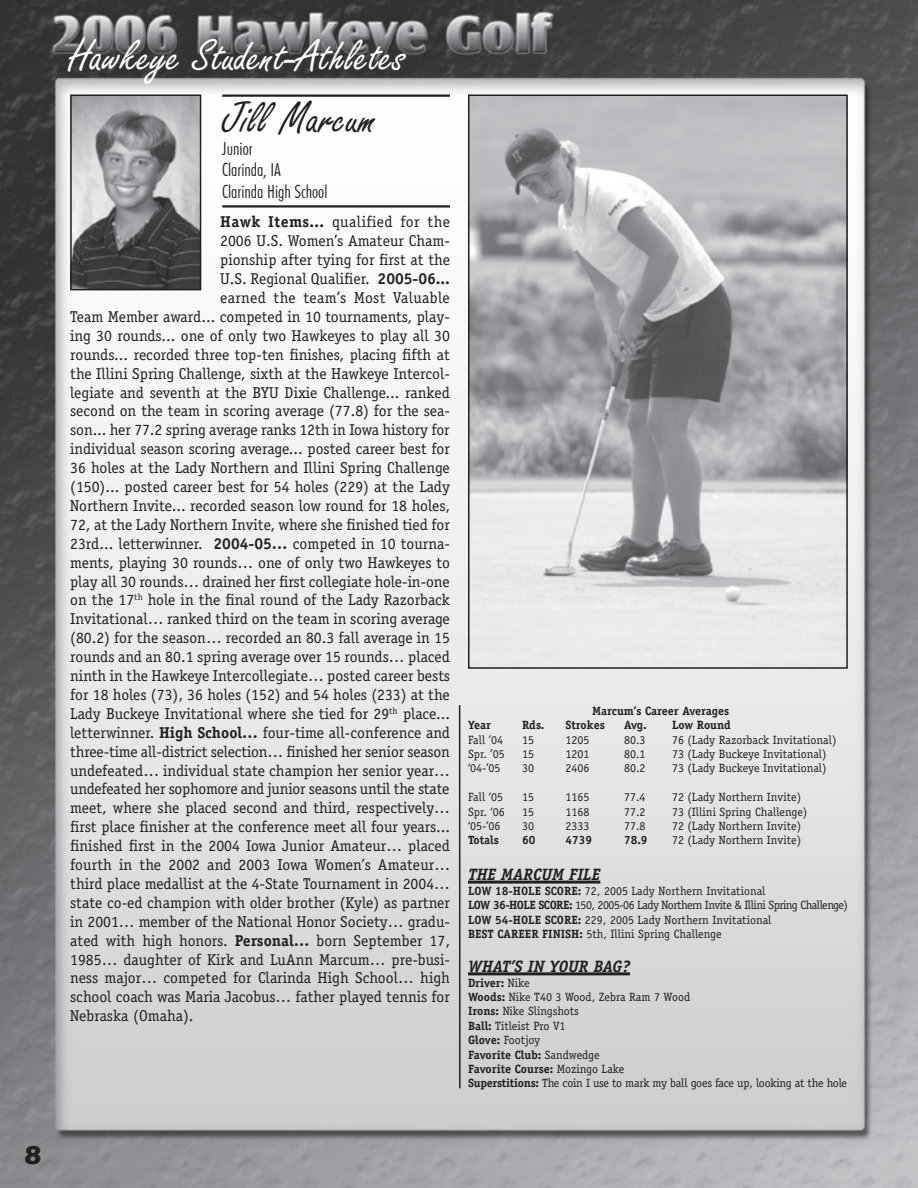
<style>
.page{position:relative;width:918px;height:1188px;background:#fff}
.page>*{position:absolute;margin:0;border:0;box-sizing:border-box;transform-origin:0 0}
.t1{font:48px "Freestyle Script";color:#fff}
.t2{font:47.25px "Freestyle Script";color:#231f20}
.t3{font:700 27px "Eras ITC";color:#231f20}
.t4{font:300 condensed 18px/21.6px "Futura BT";color:#231f20}
.t5{font:italic 700 16.5px "Officina Serif";color:#231f20}
.t6{font:15.75px "Officina Serif";color:#231f20}
.t7{font:15.75px "Officina Serif";letter-spacing:.025em;color:#231f20}
.t8{font:15.75px "Officina Serif";letter-spacing:.02em;color:#231f20}
.t9{font:12px/14.4px "Officina Serif";color:#231f20}
.t10{font:12px/14.4px "Officina Serif";letter-spacing:-.02em;color:#231f20}
.t11{font:700 12px "Officina Serif";color:#231f20}
.s1{font-weight:700}
</style>
<div class="page">
<img style="left:0;top:0;width:918px;height:1188px">
<img style="left:73px;top:97px;width:125px;height:190px">
<div style="left:70px;top:94px;width:131px;height:196px;border:2px solid #231f20"></div>
<hr style="left:468px;top:881px;width:132px;height:3px;background:#231f20">
<hr style="left:468px;top:972px;width:162px;height:3px;background:#231f20">
<hr style="left:222px;top:94px;width:228px;height:3px;background:#231f20">
<hr style="left:222px;top:205px;width:228px;height:3px;background:#231f20">
<img style="left:471px;top:97px;width:374px;height:569px">
<div style="left:468px;top:94px;width:380px;height:575px;border:2px solid #231f20"></div>
<hr style="left:459px;top:705px;width:2px;height:383px;background:#231f20">
<h3 class="t3" style="left:24px;top:1139px;width:19px">8</h3>
<h1 class="t1" style="left:69px;top:30px;width:339px">Hawkeye Student-Athletes</h1>
<h2 class="t2" style="left:222px;top:93px;width:155px">Jill Marcum</h2>
<p class="t4" style="left:222px;top:137px;width:107px">Junior<br>Clarinda, IA<br>Clarinda High School</p>
<p class="t7" style="left:220px;top:213px;width:231px"><span class="s1">Hawk Items...</span> qualified for the</p>
<p class="t6" style="left:220px;top:232px;width:231px">2006 U.S. Women’s Amateur Cham-</p>
<p class="t6" style="left:220px;top:251px;width:231px">pionship after tying for first at the</p>
<p class="t6" style="left:220px;top:270px;width:231px">U.S. Regional Qualifier. <span class="s1">2005-06...</span></p>
<p class="t8" style="left:220px;top:288px;width:231px">earned the team’s Most Valuable</p>
<p class="t6" style="left:70px;top:307px;width:381px">Team Member award... competed in 10 tournaments, play-</p>
<p class="t6" style="left:70px;top:326px;width:381px">ing 30 rounds... one of only two Hawkeyes to play all 30</p>
<p class="t6" style="left:70px;top:345px;width:381px">rounds... recorded three top-ten finishes, placing fifth at</p>
<p class="t6" style="left:70px;top:364px;width:381px">the Illini Spring Challenge, sixth at the Hawkeye Intercol-</p>
<p class="t6" style="left:70px;top:383px;width:381px">legiate and seventh at the BYU Dixie Challenge... ranked</p>
<p class="t6" style="left:70px;top:402px;width:381px">second on the team in scoring average (77.8) for the sea-</p>
<p class="t6" style="left:70px;top:421px;width:381px">son... her 77.2 spring average ranks 12th in Iowa history for</p>
<p class="t6" style="left:70px;top:440px;width:381px">individual season scoring average... posted career best for</p>
<p class="t6" style="left:70px;top:459px;width:381px">36 holes at the Lady Northern and Illini Spring Challenge</p>
<p class="t6" style="left:70px;top:477px;width:381px">(150)... posted career best for 54 holes (229) at the Lady</p>
<p class="t6" style="left:70px;top:496px;width:381px">Northern Invite... recorded season low round for 18 holes,</p>
<p class="t6" style="left:70px;top:515px;width:381px">72, at the Lady Northern Invite, where she finished tied for</p>
<p class="t6" style="left:70px;top:534px;width:381px">23rd... letterwinner. <span class="s1">2004-05…</span> competed in 10 tourna-</p>
<p class="t6" style="left:70px;top:553px;width:381px">ments, playing 30 rounds… one of only two Hawkeyes to</p>
<p class="t6" style="left:70px;top:572px;width:381px">play all 30 rounds… drained her first collegiate hole-in-one</p>
<p class="t6" style="left:70px;top:591px;width:381px">on the 17<sup>th</sup> hole in the final round of the Lady Razorback</p>
<p class="t6" style="left:70px;top:610px;width:381px">Invitational… ranked third on the team in scoring average</p>
<p class="t6" style="left:70px;top:629px;width:381px">(80.2) for the season… recorded an 80.3 fall average in 15</p>
<p class="t6" style="left:70px;top:648px;width:381px">rounds and an 80.1 spring average over 15 rounds… placed</p>
<p class="t6" style="left:70px;top:666px;width:381px">ninth in the Hawkeye Intercollegiate… posted career bests</p>
<p class="t6" style="left:70px;top:685px;width:381px">for 18 holes (73), 36 holes (152) and 54 holes (233) at the</p>
<p class="t6" style="left:70px;top:704px;width:381px">Lady Buckeye Invitational where she tied for 29<sup>th</sup> place...</p>
<p class="t6" style="left:70px;top:723px;width:381px">letterwinner. <span class="s1">High School…</span> four-time all-conference and</p>
<p class="t6" style="left:70px;top:742px;width:381px">three-time all-district selection… finished her senior season</p>
<p class="t6" style="left:70px;top:761px;width:381px">undefeated… individual state champion her senior year…</p>
<p class="t6" style="left:70px;top:780px;width:381px">undefeated her sophomore and junior seasons until the state</p>
<p class="t6" style="left:70px;top:799px;width:381px">meet, where she placed second and third, respectively…</p>
<p class="t6" style="left:70px;top:818px;width:381px">first place finisher at the conference meet all four years...</p>
<p class="t6" style="left:70px;top:837px;width:381px">finished first in the 2004 Iowa Junior Amateur… placed</p>
<p class="t6" style="left:70px;top:855px;width:382px">fourth in the 2002 and 2003 Iowa Women’s Amateur…</p>
<p class="t6" style="left:70px;top:874px;width:381px">third place medallist at the 4-State Tournament in 2004…</p>
<p class="t6" style="left:70px;top:893px;width:381px">state co-ed champion with older brother (Kyle) as partner</p>
<p class="t6" style="left:70px;top:912px;width:381px">in 2001… member of the National Honor Society… gradu-</p>
<p class="t6" style="left:70px;top:931px;width:381px">ated with high honors. <span class="s1">Personal…</span> born September 17,</p>
<p class="t6" style="left:70px;top:950px;width:381px">1985… daughter of Kirk and LuAnn Marcum… pre-busi-</p>
<p class="t6" style="left:70px;top:969px;width:381px">ness major… competed for Clarinda High School… high</p>
<p class="t6" style="left:70px;top:988px;width:381px">school coach was Maria Jacobus… father played tennis for</p>
<p class="t6" style="left:70px;top:1007px;width:125px">Nebraska (Omaha).</p>
<p class="t11" style="left:592px;top:703px;width:139px">Marcum’s Career Averages</p>
<p class="t11" style="left:468px;top:718px;width:24px">Year</p>
<p class="t11" style="left:522px;top:718px;width:24px">Rds.</p>
<p class="t11" style="left:566px;top:718px;width:41px">Strokes</p>
<p class="t11" style="left:624px;top:718px;width:24px">Avg.</p>
<p class="t11" style="left:672px;top:718px;width:60px">Low Round</p>
<p class="t9" style="left:468px;top:732px;width:37px">Fall ’04</p>
<p class="t9" style="left:522px;top:732px;width:13px">15</p>
<p class="t9" style="left:566px;top:732px;width:25px">1205</p>
<p class="t9" style="left:624px;top:732px;width:23px">80.3</p>
<p class="t9" style="left:672px;top:732px;width:166px">76 (Lady Razorback Invitational)</p>
<p class="t9" style="left:468px;top:747px;width:38px">Spr. ’05</p>
<p class="t9" style="left:522px;top:747px;width:13px">15</p>
<p class="t9" style="left:566px;top:747px;width:25px">1201</p>
<p class="t9" style="left:624px;top:747px;width:23px">80.1</p>
<p class="t9" style="left:672px;top:747px;width:156px">73 (Lady Buckeye Invitational)</p>
<p class="t9" style="left:468px;top:761px;width:34px">‘04-’05</p>
<p class="t9" style="left:522px;top:761px;width:13px">30</p>
<p class="t9" style="left:566px;top:761px;width:25px">2406</p>
<p class="t9" style="left:624px;top:761px;width:23px">80.2</p>
<p class="t9" style="left:672px;top:761px;width:156px">73 (Lady Buckeye Invitational)</p>
<p class="t9" style="left:468px;top:790px;width:37px">Fall ‘05</p>
<p class="t9" style="left:522px;top:790px;width:13px">15</p>
<p class="t9" style="left:566px;top:790px;width:25px">1165</p>
<p class="t9" style="left:624px;top:790px;width:23px">77.4</p>
<p class="t9" style="left:672px;top:790px;width:131px">72 (Lady Northern Invite)</p>
<p class="t9" style="left:468px;top:804px;width:38px">Spr. ‘06</p>
<p class="t9" style="left:522px;top:804px;width:13px">15</p>
<p class="t9" style="left:566px;top:804px;width:25px">1168</p>
<p class="t9" style="left:624px;top:804px;width:23px">77.2</p>
<p class="t9" style="left:672px;top:804px;width:137px">73 (Illini Spring Challenge)</p>
<p class="t9" style="left:468px;top:819px;width:34px">‘05-’06</p>
<p class="t9" style="left:522px;top:819px;width:13px">30</p>
<p class="t9" style="left:566px;top:819px;width:25px">2333</p>
<p class="t9" style="left:624px;top:819px;width:23px">77.8</p>
<p class="t9" style="left:672px;top:819px;width:131px">72 (Lady Northern Invite)</p>
<p class="t11" style="left:468px;top:833px;width:32px">Totals</p>
<p class="t11" style="left:522px;top:833px;width:15px">60</p>
<p class="t11" style="left:566px;top:833px;width:28px">4739</p>
<p class="t11" style="left:624px;top:833px;width:25px">78.9</p>
<p class="t9" style="left:672px;top:833px;width:131px">72 (Lady Northern Invite)</p>
<p class="t5" style="left:468px;top:865px;width:134px">THE MARCUM FILE</p>
<p class="t9" style="left:468px;top:884px;width:382px"><span class="s1">LOW 18-HOLE SCORE:</span> 72, 2005 Lady Northern Invitational<br><span class="s1">LOW 36-HOLE SCORE:</span> 150, 2005-06 Lady Northern Invite &amp; Illini Spring Challenge)<br><span class="s1">LOW 54-HOLE SCORE:</span> 229, 2005 Lady Northern Invitational<br><span class="s1">BEST CAREER FINISH:</span> 5th, Illini Spring Challenge</p>
<p class="t5" style="left:468px;top:957px;width:164px">WHAT’S IN YOUR BAG?</p>
<p class="t10" style="left:468px;top:975px;width:381px"><span class="s1">Driver:</span> Nike<br><span class="s1">Woods:</span> Nike T40 3 Wood, Zebra Ram 7 Wood<br><span class="s1">Irons:</span> Nike Slingshots<br><span class="s1">Ball:</span> Titleist Pro V1<br><span class="s1">Glove:</span> Footjoy<br><span class="s1">Favorite Club:</span> Sandwedge<br><span class="s1">Favorite Course:</span> Mozingo Lake<br><span class="s1">Superstitions:</span> The coin I use to mark my ball goes face up, looking at the hole</p>
</div>
